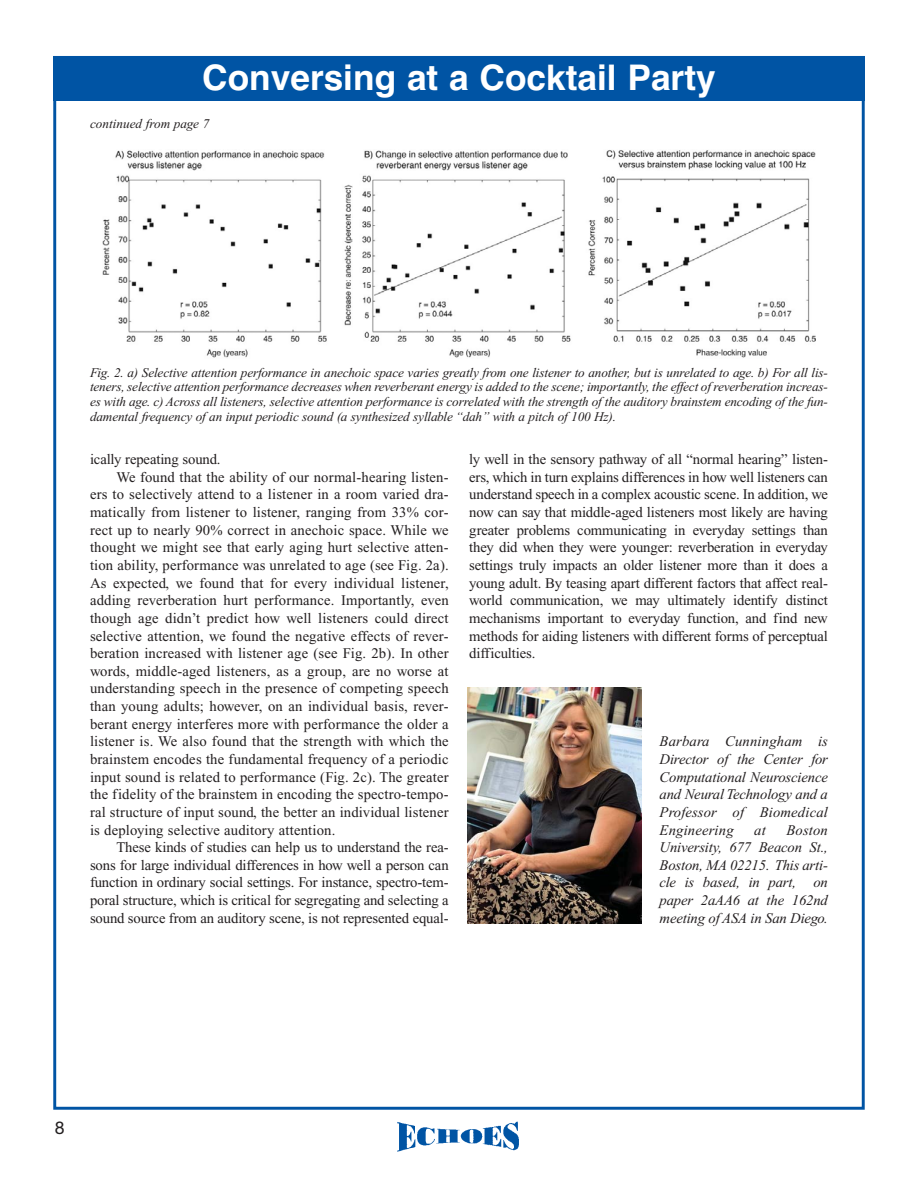
<style>
.page{position:relative;width:918px;height:1188px;background:#fff}
.page>*{position:absolute;margin:0;border:0;box-sizing:border-box;transform-origin:0 0}
.t1{font:700 35.25px "Helvetica";color:#fff}
.t2{font:17.7px "Helvetica Neue";color:#231f20}
.t3{font:14.7px/17.7px "Times New Roman";letter-spacing:.01em;color:#231f20;text-align:justify}
.t4{font:14.7px "Times New Roman";letter-spacing:-.01em;color:#231f20}
.t5{font:italic 14.7px/17.7px "Times New Roman";letter-spacing:-.01em;color:#231f20;text-align:justify}
.t6{font:italic 13.2px/14.7px "Times New Roman";letter-spacing:-.01em;color:#231f20;text-align:justify}
</style>
<div class="page">
<div style="left:53px;top:56px;width:812px;height:44px;background:#0054a4"></div>
<img style="left:397px;top:1121px;width:122px;height:30px">
<img style="left:103px;top:150px;width:713px;height:208px">
<img style="left:468px;top:688px;width:174px;height:235px">
<h1 class="t1" style="left:202px;top:65px;width:515px">Conversing at a Cocktail Party</h1>
<p class="t6" style="left:90px;top:118px;width:121px">continued from page 7</p>
<p class="t6" style="left:90px;top:366px;width:739px">Fig. 2. a) Selective attention performance in anechoic space varies greatly from one listener to another, but is unrelated to age. b) For all lis&shy;teners, selective attention performance decreases when reverberant energy is added to the scene; importantly, the effect of reverberation increas&shy;es with age. c) Across all listeners, selective attention performance is correlated with the strength of the auditory brainstem encoding of the fun&shy;damental frequency of an input periodic sound (a synthesized syllable “dah” with a pitch of 100 Hz).</p>
<p class="t4" style="left:90px;top:454px;width:132px">ically repeating sound.</p>
<p class="t3" style="left:116px;top:469px;width:334px">We found that the ability of our normal-hearing listen-</p>
<p class="t3" style="left:90px;top:487px;width:360px">ers to selectively attend to a listener in a room varied dra-</p>
<p class="t3" style="left:90px;top:505px;width:360px">matically from listener to listener, ranging from 33% cor-</p>
<p class="t3" style="left:90px;top:522px;width:360px">rect up to nearly 90% correct in anechoic space. While we</p>
<p class="t3" style="left:90px;top:540px;width:360px">thought we might see that early aging hurt selective atten-</p>
<p class="t3" style="left:90px;top:558px;width:360px">tion ability, performance was unrelated to age (see Fig. 2a).</p>
<p class="t3" style="left:90px;top:575px;width:360px">As expected, we found that for every individual listener,</p>
<p class="t3" style="left:90px;top:593px;width:360px">adding reverberation hurt performance. Importantly, even</p>
<p class="t3" style="left:90px;top:611px;width:360px">though age didn’t predict how well listeners could direct</p>
<p class="t3" style="left:90px;top:628px;width:360px">selective attention, we found the negative effects of rever-</p>
<p class="t3" style="left:90px;top:646px;width:360px">beration increased with listener age (see Fig. 2b). In other</p>
<p class="t3" style="left:90px;top:663px;width:360px">words, middle-aged listeners, as a group, are no worse at</p>
<p class="t3" style="left:90px;top:681px;width:360px">understanding speech in the presence of competing speech</p>
<p class="t3" style="left:90px;top:699px;width:360px">than young adults; however, on an individual basis, rever-</p>
<p class="t3" style="left:90px;top:716px;width:360px">berant energy interferes more with performance the older a</p>
<p class="t3" style="left:90px;top:734px;width:360px">listener is. We also found that the strength with which the</p>
<p class="t3" style="left:90px;top:752px;width:360px">brainstem encodes the fundamental frequency of a periodic</p>
<p class="t3" style="left:90px;top:769px;width:360px">input sound is related to performance (Fig. 2c). The greater</p>
<p class="t3" style="left:90px;top:787px;width:360px">the fidelity of the brainstem in encoding the spectro-tempo-</p>
<p class="t3" style="left:90px;top:805px;width:360px">ral structure of input sound, the better an individual listener</p>
<p class="t3" style="left:90px;top:822px;width:247px">is deploying selective auditory attention.</p>
<p class="t4" style="left:116px;top:842px;width:334px">These kinds of studies can help us to understand the rea-</p>
<p class="t4" style="left:90px;top:860px;width:360px">sons for large individual differences in how well a person can</p>
<p class="t4" style="left:90px;top:877px;width:360px">function in ordinary social settings. For instance, spectro-tem-</p>
<p class="t4" style="left:90px;top:895px;width:360px">poral structure, which is critical for segregating and selecting a</p>
<p class="t4" style="left:90px;top:913px;width:360px">sound source from an auditory scene, is not represented equal-</p>
<p class="t3" style="left:469px;top:452px;width:360px">ly well in the sensory pathway of all “normal hearing” listen&shy;ers, which in turn explains differences in how well listeners can understand speech in a complex acoustic scene. In addition, we now can say that middle-aged listeners most likely are having greater problems communicating in everyday settings than they did when they were younger: reverberation in everyday settings truly impacts an older listener more than it does a young adult. By teasing apart different factors that affect real&shy;world communication, we may ultimately identify distinct mechanisms important to everyday function, and find new methods for aiding listeners with different forms of perceptual difficulties.</p>
<p class="t5" style="left:660px;top:734px;width:170px">Barbara Cunningham is Director of the Center for Computational Neuroscience and Neural Technology and a Professor of Biomedical Engineering</p>
<p class="t5" style="left:660px;top:822px;width:170px;text-indent:127px">Boston University, 677 Beacon St., Boston, MA 02215. This arti&shy;cle is based, in part, on paper 2aAA6 at the 162nd meeting of ASA in San Diego.</p>
<p class="t5" style="left:754px;top:822px;width:13px">at</p>
<p class="t2" style="left:55px;top:1121px;width:11px">8</p>
</div>
